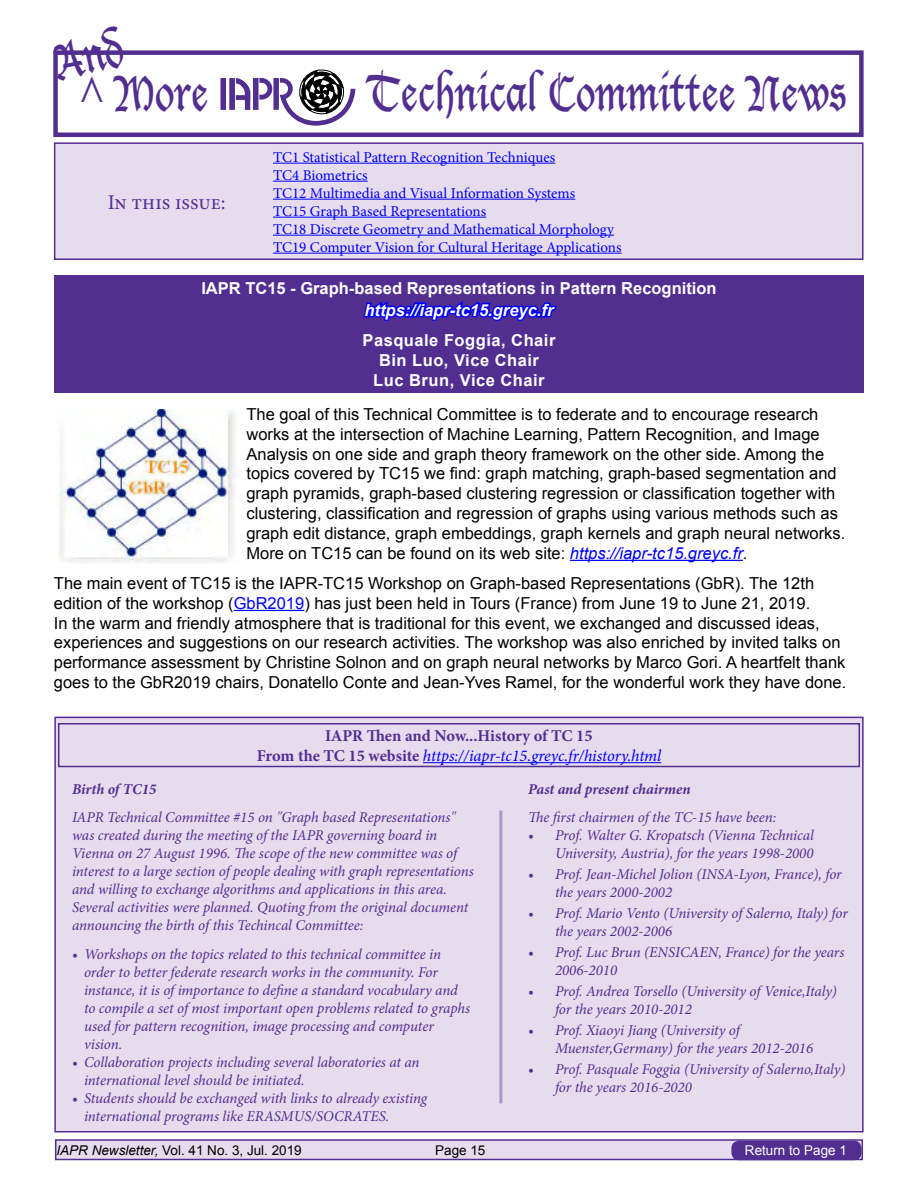
<style>
.page{position:relative;width:918px;height:1188px;background:#fff}
.page>*{position:absolute;margin:0;border:0;box-sizing:border-box;transform-origin:0 0}
.t1{font:48.3px "Lucida Blackletter";color:#522e91;scale:.83 1}
.t2{font:21px "Minion Pro";color:#522e91}
.t3{font:16.5px/19.8px "Arial";color:#000}
.t4{font:700 16.5px/19.8px "Minion Pro";letter-spacing:-.005em;color:#522e91;text-align:center}
.t5{font:700 16.5px "Arial";color:#fff}
.t6{font:700 16.5px/19.8px "Arial";letter-spacing:.03em;color:#fff;text-align:center}
.t7{font:italic 700 16.5px "Arial";color:#fff}
.t8{font:italic 15px/18px "Minion Pro";letter-spacing:-.01em;color:#522e91}
.t9{font:15px/18px "Minion Pro";letter-spacing:-.01em;color:#00f}
.t10{font:italic 700 15px "Minion Pro";letter-spacing:-.005em;color:#522e91}
.t11{font:13.5px "Arial";color:#000}
.t12{font:13.5px "Arial";color:#fff}
.s1{font-style:italic;color:#00f}
.s2{color:#00f}
.s3{font-weight:400;font-style:italic;color:#00f}
.s4{font-style:italic}
</style>
<div class="page">
<div style="left:53px;top:50px;width:811px;height:87px;border:4px solid #522e91"></div>
<svg style="left:220px;top:70px;width:135px;height:56px"></svg>
<div style="left:54px;top:275px;width:810px;height:118px;background:#522e91"></div>
<svg style="left:363px;top:301px;width:194px;height:20px"></svg>
<hr style="left:570px;top:560px;width:173px;height:1px;background:#00f">
<hr style="left:234px;top:610px;width:70px;height:1px;background:#00f">
<div style="left:56px;top:1140px;width:806px;height:20px;background:#e7dced"></div>
<div style="left:55px;top:1139px;width:808px;height:21px;border:2px solid #522e91"></div>
<div style="left:731px;top:1141px;width:131px;height:19px;background:#522e91;border-radius:8px"></div>
<img style="left:59px;top:410px;width:177px;height:153px">
<div style="left:54px;top:717px;width:810px;height:415px;background:#e7dced;border:2px solid #522e91"></div>
<hr style="left:423px;top:762px;width:238px;height:1px;background:#00f">
<div style="left:58px;top:723px;width:802px;height:44px;border:2px solid #522e91"></div>
<hr style="left:499px;top:811px;width:3px;height:292px;background:#522e91">
<div style="left:55px;top:143px;width:808px;height:116px;background:#e7dced"></div>
<hr style="left:273px;top:163px;width:282px;height:1px;background:#00f">
<hr style="left:273px;top:181px;width:95px;height:1px;background:#00f">
<hr style="left:273px;top:199px;width:302px;height:1px;background:#00f">
<hr style="left:273px;top:217px;width:213px;height:1px;background:#00f">
<hr style="left:273px;top:235px;width:341px;height:1px;background:#00f">
<hr style="left:273px;top:253px;width:349px;height:1px;background:#00f">
<div style="left:54px;top:142px;width:810px;height:118px;border:2px solid #522e91"></div>
<svg style="left:53px;top:50px;width:74px;height:32px"></svg>
<h1 class="t1" style="left:80px;top:65px;width:157px">^ More</h1>
<h1 class="t1" style="left:367px;top:65px;width:579px">Technical Committee News</h1>
<h2 class="t2" style="left:108px;top:188px;width:119px">In this issue:</h2>
<p class="t9" style="left:273px;top:148px;width:350px">TC1 Statistical Pattern Recognition Techniques<br>TC4 Biometrics<br>TC12 Multimedia and Visual Information Systems<br>TC15 Graph Based Representations<br>TC18 Discrete Geometry and Mathematical Morphology TC19 Computer Vision for Cultural Heritage Applications</p>
<p class="t5" style="left:201px;top:277px;width:517px">IAPR TC15 - Graph-based Representations in Pattern Recognition</p>
<p class="t7" style="left:365px;top:299px;width:190px">https://iapr-tc15.greyc.fr</p>
<p class="t6" style="left:363px;top:331px;width:194px">Pasquale Foggia, Chair<br>Bin Luo, Vice Chair<br>Luc Brun, Vice Chair</p>
<p class="t3" style="left:246px;top:404px;width:600px">The goal of this Technical Committee is to federate and to encourage research works at the intersection of Machine Learning, Pattern Recognition, and Image Analysis on one side and graph theory framework on the other side. Among the topics covered by TC15 we find: graph matching, graph-based segmentation and graph pyramids, graph-based clustering regression or classification together with clustering, classification and regression of graphs using various methods such as graph edit distance, graph embeddings, graph kernels and graph neural networks.<br>More on TC15 can be found on its web site: <span class="s1">https://iapr-tc15.greyc.fr</span>.</p>
<p class="t3" style="left:54px;top:573px;width:794px">The main event of TC15 is the IAPR-TC15 Workshop on Graph-based Representations (GbR). The 12th edition of the workshop (<span class="s2">GbR2019</span>) has just been held in Tours (France) from June 19 to June 21, 2019.<br>In the warm and friendly atmosphere that is traditional for this event, we exchanged and discussed ideas, experiences and suggestions on our research activities. The workshop was also enriched by invited talks on performance assessment by Christine Solnon and on graph neural networks by Marco Gori. A heartfelt thank goes to the GbR2019 chairs, Donatello Conte and Jean-Yves Ramel, for the wonderful work they have done.</p>
<p class="t4" style="left:257px;top:726px;width:406px">IAPR Then and Now...History of TC 15<br>From the TC 15 website <span class="s3">https://iapr-tc15.greyc.fr/history.html</span></p>
<p class="t10" style="left:72px;top:778px;width:86px">Birth of TC15</p>
<p class="t8" style="left:72px;top:809px;width:403px">IAPR Technical Committee #15 on "Graph based Representations" was created during the meeting of the IAPR governing board in Vienna on 27 August 1996. The scope of the new committee was of interest to a large section of people dealing with graph representations and willing to exchange algorithms and applications in this area.<br>Several activities were planned. Quoting from the original document announcing the birth of this Techincal Committee:</p>
<p class="t8" style="left:84px;top:945px;width:388px;text-indent:-12px">• Workshops on the topics related to this technical committee in order to better federate research works in the community. For instance, it is of importance to define a standard vocabulary and to compile a set of most important open problems related to graphs used for pattern recognition, image processing and computer vision.</p>
<p class="t8" style="left:84px;top:1053px;width:337px;text-indent:-12px">• Collaboration projects including several laboratories at an international level should be initiated.</p>
<p class="t8" style="left:84px;top:1089px;width:345px;text-indent:-12px">• Students should be exchanged with links to already existing international programs like ERASMUS/SOCRATES.</p>
<p class="t10" style="left:528px;top:778px;width:164px">Past and present chairmen</p>
<p class="t8" style="left:528px;top:809px;width:250px">The first chairmen of the TC-15 have been:</p>
<p class="t8" style="left:528px;top:827px;width:287px;text-align:right">• Prof. Walter G. Kropatsch (Vienna Technical<br>University, Austria), for the years 1998-2000</p>
<p class="t8" style="left:555px;top:866px;width:288px;text-indent:-27px">• Prof. Jean-Michel Jolion (INSA-Lyon, France), for the years 2000-2002</p>
<p class="t8" style="left:555px;top:905px;width:294px;text-indent:-27px">• Prof. Mario Vento (University of Salerno, Italy) for the years 2002-2006</p>
<p class="t8" style="left:555px;top:944px;width:291px;text-indent:-27px">• Prof. Luc Brun (ENSICAEN, France) for the years<br>2006-2010</p>
<p class="t8" style="left:555px;top:983px;width:283px;text-indent:-27px">• Prof. Andrea Torsello (University of Venice,Italy) for the years 2010-2012</p>
<p class="t8" style="left:555px;top:1022px;width:260px;text-indent:-27px">• Prof. Xiaoyi Jiang (University of<br>Muenster,Germany) for the years 2012-2016</p>
<p class="t8" style="left:555px;top:1061px;width:292px;text-indent:-27px">• Prof. Pasquale Foggia (University of Salerno,Italy) for the years 2016-2020</p>
<p class="t11" style="left:56px;top:1141px;width:247px"><span class="s4">IAPR Newsletter,</span> Vol. 41 No. 3, Jul. 2019</p>
<p class="t11" style="left:435px;top:1141px;width:52px">Page 15</p>
<p class="t12" style="left:745px;top:1142px;width:104px">Return to Page 1</p>
</div>
